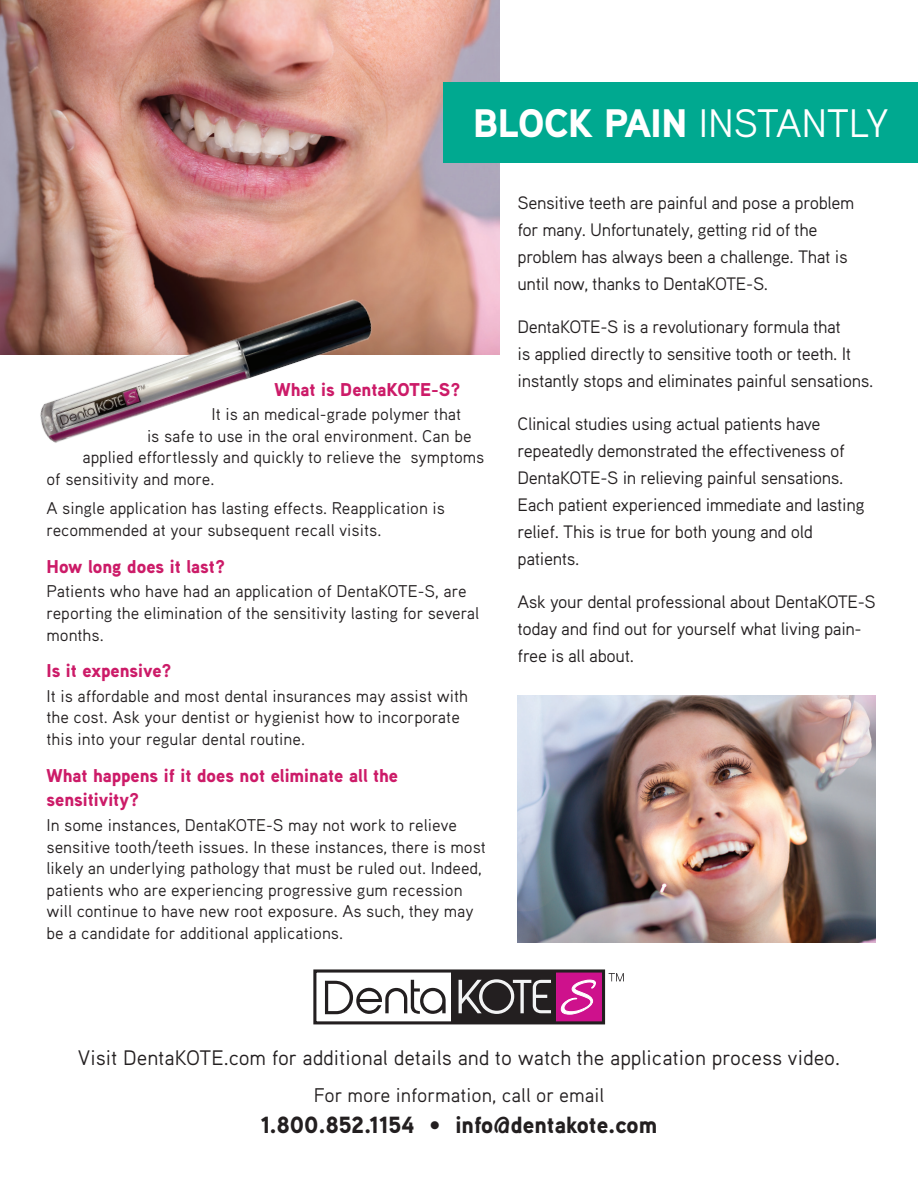
<style>
.page{position:relative;width:918px;height:1188px;background:#fff}
.page>*{position:absolute;margin:0;border:0;box-sizing:border-box;transform-origin:0 0}
.t1{font:900 39.75px "Aaux Pro";letter-spacing:-.01em;color:#fff}
.t2{font:900 23.4px "Aaux Pro";color:#231f20}
.t3{font:21px "Aaux Pro";color:#231f20}
.t4{font:19.8px "Aaux Pro";color:#231f20}
.t5{font:900 18.45px/24.8px "Aaux Pro";color:#cc1b68}
.t6{font:18px/27px "Aaux Pro";letter-spacing:-.02em;color:#231f20}
.t7{font:16.95px/21.6px "Aaux Pro";color:#231f20}
.s1{font-weight:400}
</style>
<div class="page">
<img style="left:0;top:0;width:500px;height:354px">
<img style="left:518px;top:695px;width:358px;height:248px">
<div style="left:556px;top:972px;width:48px;height:51px;background:#ce118c"></div>
<div style="left:452px;top:970px;width:104px;height:52px;background:#231f20"></div>
<svg style="left:325px;top:980px;width:121px;height:34px"></svg>
<svg style="left:459px;top:979px;width:92px;height:35px"></svg>
<div style="left:313px;top:969px;width:292px;height:55px;border:3px solid #231f20"></div>
<svg style="left:561px;top:980px;width:35px;height:34px"></svg>
<svg style="left:609px;top:973px;width:15px;height:8px"></svg>
<img style="left:27px;top:287px;width:357px;height:156px">
<div style="left:444px;top:82px;width:474px;height:82px;background:#00a990"></div>
<p class="t1" style="left:473px;top:97px;width:417px">BLOCK PAIN <span class="s1">INSTANTLY</span></p>
<p class="t5" style="left:274px;top:376px;width:188px">What is DentaKOTE-S?</p>
<p class="t7" style="left:212px;top:403px;width:251px">It is an medical-grade polymer that</p>
<p class="t7" style="left:147px;top:425px;width:326px">is safe to use in the oral environment. Can be</p>
<p class="t7" style="left:82px;top:446px;width:403px">applied effortlessly and quickly to relieve the symptoms</p>
<p class="t7" style="left:46px;top:468px;width:170px">of sensitivity and more.</p>
<p class="t7" style="left:46px;top:497px;width:400px">A single application has lasting effects. Reapplication is recommended at your subsequent recall visits.</p>
<p class="t5" style="left:46px;top:553px;width:180px">How long does it last?</p>
<p class="t7" style="left:46px;top:580px;width:434px">Patients who have had an application of DentaKOTE-S, are reporting the elimination of the sensitivity lasting for several months.</p>
<p class="t5" style="left:46px;top:658px;width:127px">Is it expensive?</p>
<p class="t7" style="left:46px;top:685px;width:423px">It is affordable and most dental insurances may assist with the cost. Ask your dentist or hygienist how to incorporate this into your regular dental routine.</p>
<p class="t5" style="left:46px;top:762px;width:353px">What happens if it does not eliminate all the sensitivity?</p>
<p class="t7" style="left:46px;top:814px;width:441px">In some instances, DentaKOTE-S may not work to relieve sensitive tooth/teeth issues. In these instances, there is most likely an underlying pathology that must be ruled out. Indeed, patients who are experiencing progressive gum recession will continue to have new root exposure. As such, they may be a candidate for additional applications.</p>
<p class="t6" style="left:518px;top:189px;width:338px">Sensitive teeth are painful and pose a problem for many. Unfortunately, getting rid of the problem has always been a challenge. That is until now, thanks to DentaKOTE-S.</p>
<p class="t6" style="left:518px;top:313px;width:357px">DentaKOTE-S is a revolutionary formula that<br>is applied directly to sensitive tooth or teeth. It instantly stops and eliminates painful sensations.</p>
<p class="t6" style="left:518px;top:410px;width:349px">Clinical studies using actual patients have repeatedly demonstrated the effectiveness of DentaKOTE-S in relieving painful sensations.<br>Each patient experienced immediate and lasting relief. This is true for both young and old patients.</p>
<p class="t6" style="left:518px;top:588px;width:360px">Ask your dental professional about DentaKOTE-S today and find out for yourself what living pain&shy;free is all about.</p>
<p class="t3" style="left:78px;top:1044px;width:764px">Visit DentaKOTE.com for additional details and to watch the application process video.</p>
<p class="t4" style="left:314px;top:1083px;width:292px">For more information, call or email</p>
<p class="t2" style="left:261px;top:1110px;width:398px">1.800.852.1154 • info@dentakote.com</p>
</div>
